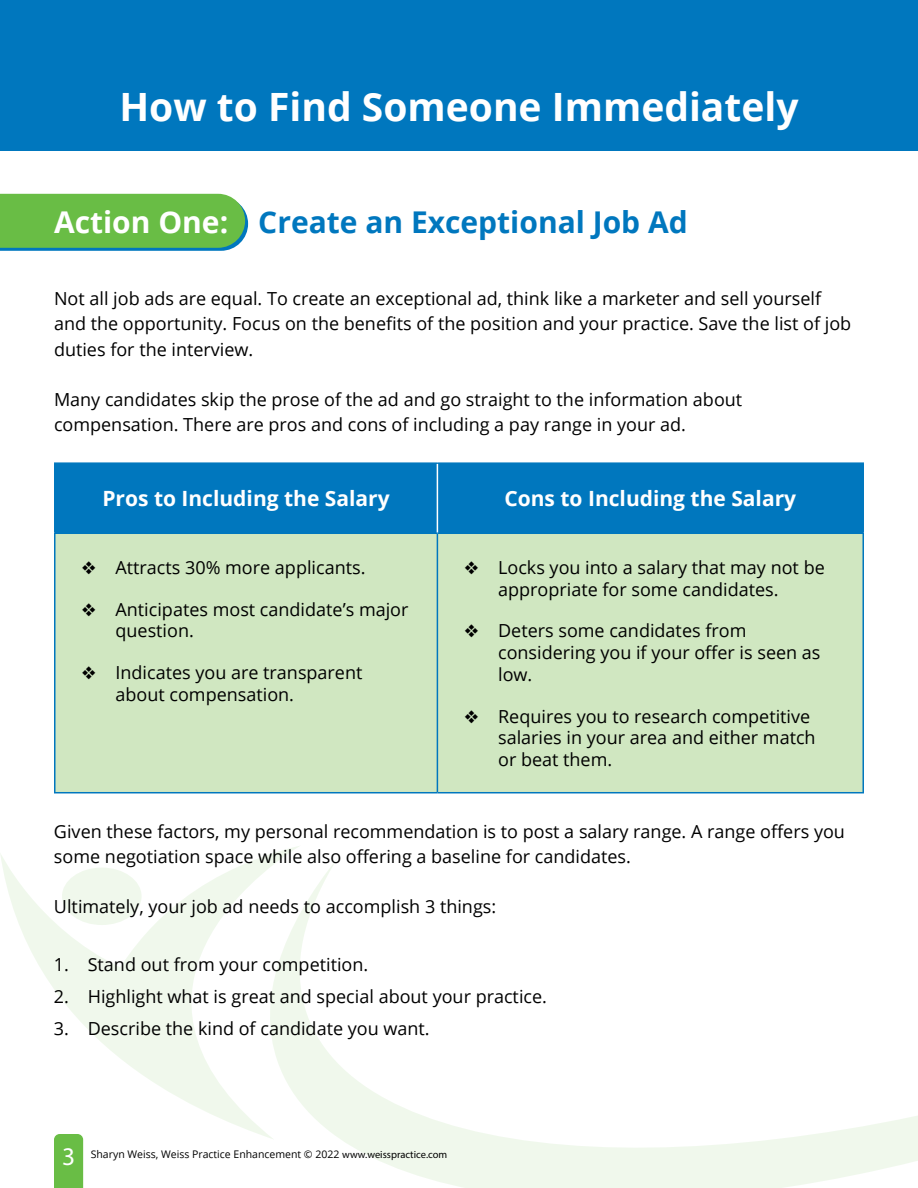
<style>
.page{position:relative;width:918px;height:1188px;background:#fff}
.page>*{position:absolute;margin:0;border:0;box-sizing:border-box;transform-origin:0 0}
.t1{font:700 39px "Open Sans";color:#fff}
.t2{font:700 30px "Open Sans";color:#0077be}
.t3{font:25.5px "Myriad Pro";color:#fff}
.t4{font:700 21px "Open Sans";color:#fff}
.t5{font:18px/21.6px "Open Sans";color:#000}
.t6{font:10.5px "Open Sans";color:#000}
.s1{color:#fff}
.s2{font-family:"Myriad Pro"}
</style>
<div class="page">
<svg style="left:0;top:846px;width:299px;height:294px"></svg>
<div style="left:62px;top:868px;width:80px;height:57px;background:#f0f8ec;border-radius:50%"></div>
<svg style="left:256px;top:856px;width:662px;height:332px"></svg>
<div style="left:54px;top:1134px;width:29px;height:54px;background:#69bd45"></div>
<div style="left:0;top:0;width:918px;height:151px;background:#0077be"></div>
<svg style="left:0;top:194px;width:248px;height:57px;background:#66ba51"></svg>
<div style="left:56px;top:464px;width:806px;height:69px;background:#0077be"></div>
<div style="left:56px;top:534px;width:806px;height:258px;background:#d0e7c1"></div>
<hr style="left:54px;top:462px;width:383px;height:2px;background:#0077be">
<hr style="left:54px;top:464px;width:2px;height:69px;background:#0077be">
<hr style="left:437px;top:462px;width:427px;height:2px;background:#0077be">
<hr style="left:862px;top:464px;width:2px;height:69px;background:#0077be">
<hr style="left:54px;top:533px;width:383px;height:1px;background:#0077be">
<hr style="left:54px;top:534px;width:2px;height:258px;background:#0077be">
<hr style="left:437px;top:533px;width:427px;height:1px;background:#0077be">
<hr style="left:437px;top:534px;width:1px;height:258px;background:#0077be">
<hr style="left:862px;top:534px;width:2px;height:258px;background:#0077be">
<hr style="left:54px;top:792px;width:383px;height:1px;background:#0077be">
<hr style="left:437px;top:792px;width:427px;height:1px;background:#0077be">
<hr style="left:437px;top:464px;width:1px;height:69px;background:#fff">
<h1 class="t1" style="left:119px;top:80px;width:681px">How to Find Someone Immediately</h1>
<h2 class="t2" style="left:54px;top:201px;width:635px"><span class="s1">Action One:</span> Create an Exceptional Job Ad</h2>
<p class="t5" style="left:54px;top:286px;width:799px;line-height:25.2px">Not all job ads are equal. To create an exceptional ad, think like a marketer and sell yourself and the opportunity. Focus on the benefits of the position and your practice. Save the list of job duties for the interview.</p>
<p class="t5" style="left:54px;top:386px;width:690px;line-height:25.2px">Many candidates skip the prose of the ad and go straight to the information about compensation. There are pros and cons of including a pay range in your ad.</p>
<p class="t4" style="left:102px;top:484px;width:289px">Pros to Including the Salary</p>
<p class="t4" style="left:504px;top:484px;width:293px">Cons to Including the Salary</p>
<p class="t5" style="left:82px;top:556px;width:285px">❖ Attracts 30% more applicants.</p>
<p class="t5" style="left:116px;top:598px;width:295px;text-indent:-34px">❖ Anticipates most candidate’s major question.</p>
<p class="t5" style="left:116px;top:662px;width:248px;text-indent:-34px">❖ Indicates you are transparent about compensation.</p>
<p class="t5" style="left:498px;top:556px;width:328px;text-indent:-34px">❖ Locks you into a salary that may not be appropriate for some candidates.</p>
<p class="t5" style="left:498px;top:620px;width:324px;text-indent:-34px">❖ Deters some candidates from considering you if your offer is seen as low.</p>
<p class="t5" style="left:498px;top:705px;width:319px;text-indent:-34px">❖ Requires you to research competitive salaries in your area and either match or beat them.</p>
<p class="t5" style="left:54px;top:818px;width:793px;line-height:25.2px">Given these factors, my personal recommendation is to post a salary range. A range offers you some negotiation space while also offering a baseline for candidates.</p>
<p class="t5" style="left:54px;top:896px;width:444px">Ultimately, your job ad needs to accomplish 3 things:</p>
<p class="t5" style="left:54px;top:953px;width:316px">1. Stand out from your competition.</p>
<p class="t5" style="left:54px;top:985px;width:495px">2. Highlight what is great and special about your practice.</p>
<p class="t5" style="left:54px;top:1017px;width:377px">3. Describe the kind of candidate you want.</p>
<h3 class="t3" style="left:62px;top:1140px;width:15px">3</h3>
<p class="t6" style="left:91px;top:1147px;width:358px">Sharyn Weiss, Weiss Practice Enhancement © 2022 <span class="s2">www.weisspractice.com</span></p>
</div>
